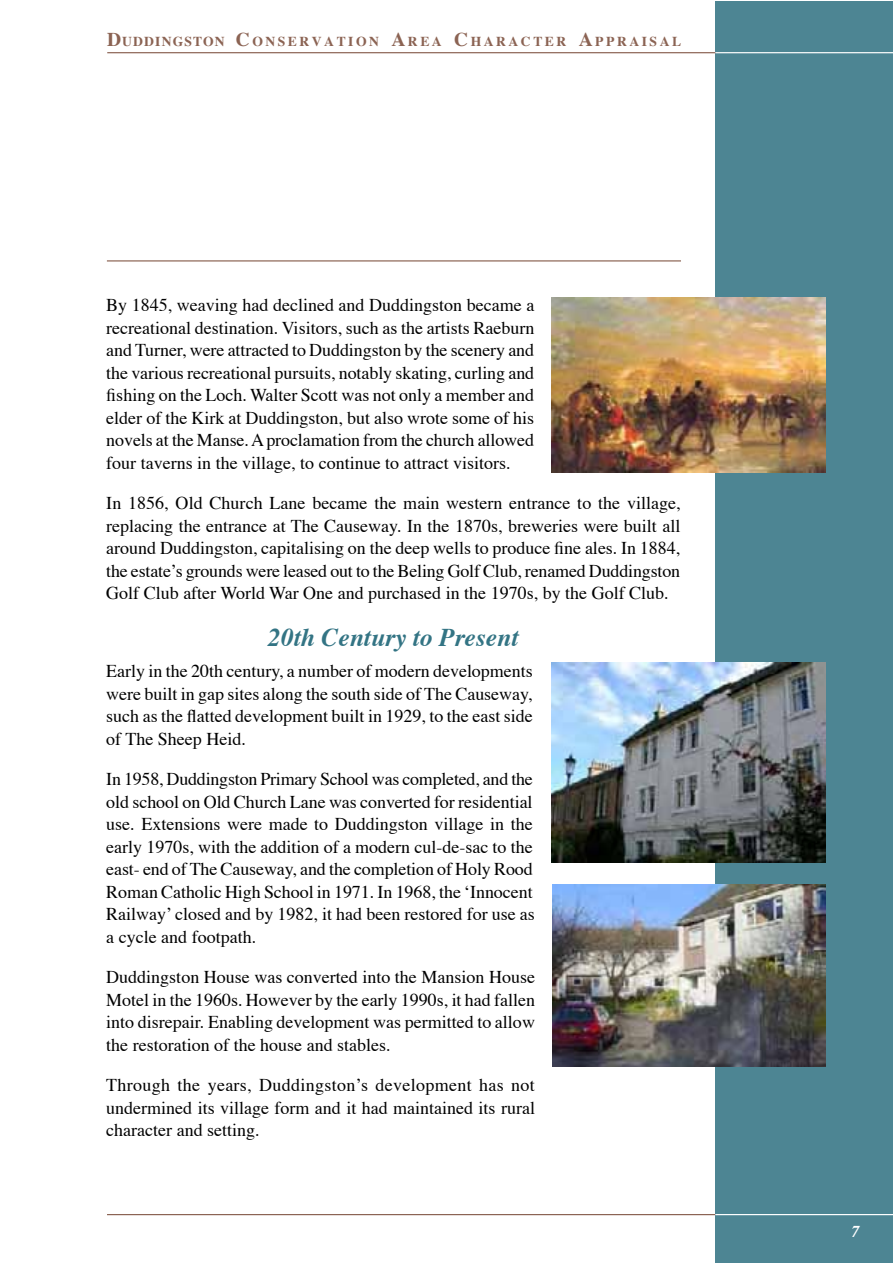
<style>
.page{position:relative;width:893px;height:1263px;background:#fff}
.page>*{position:absolute;margin:0;border:0;box-sizing:border-box;transform-origin:0 0}
.t1{font:italic 700 25.5px "Times";color:#337484}
.t2{font:18px/22.5px "Times";color:#000;text-align:justify}
.t3{font:700 13.65px "Times";letter-spacing:.185em;color:#8b6353}
.s1{font-size:19.5px}
</style>
<div class="page">
<div style="left:715px;top:1px;width:178px;height:1262px;background:#4d8593"></div>
<hr style="left:107px;top:52px;width:608px;height:1px;background:#8b6353">
<hr style="left:107px;top:1214px;width:608px;height:1px;background:#8b6353">
<hr style="left:715px;top:52px;width:178px;height:1px;background:#fff">
<hr style="left:715px;top:1214px;width:178px;height:1px;background:#fff">
<hr style="left:107px;top:260px;width:574px;height:1px;background:#8b6353">
<img style="left:551px;top:298px;width:274px;height:174px">
<img style="left:551px;top:663px;width:275px;height:200px">
<img style="left:552px;top:885px;width:274px;height:181px">
<p class="t3" style="left:107px;top:32px;width:576px"><span class="s1">D</span>UDDINGSTON <span class="s1">C</span>ONSERVATION <span class="s1">A</span>REA <span class="s1">C</span>HARACTER <span class="s1">A</span>PPRAISAL</p>
<p class="t2" style="left:106px;top:295px;width:429px">By 1845, weaving had declined and Duddingston became a recreational destination. Visitors, such as the artists Raeburn and Turner, were attracted to Duddingston by the scenery and the various recreational pursuits, notably skating, curling and fishing on the Loch. Walter Scott was not only a member and elder of the Kirk at Duddingston, but also wrote some of his novels at the Manse. A proclamation from the church allowed four taverns in the village, to continue to attract visitors.</p>
<p class="t2" style="left:106px;top:493px;width:576px">In 1856, Old Church Lane became the main western entrance to the village, replacing the entrance at The Causeway. In the 1870s, breweries were built all around Duddingston, capitalising on the deep wells to produce fine ales. In 1884, the estate’s grounds were leased out to the Beling Golf Club, renamed Duddingston Golf Club after World War One and purchased in the 1970s, by the Golf Club.</p>
<h1 class="t1" style="left:268px;top:621px;width:252px">20th Century to Present</h1>
<p class="t2" style="left:106px;top:661px;width:428px">Early in the 20th century, a number of modern developments were built in gap sites along the south side of The Causeway, such as the flatted development built in 1929, to the east side of The Sheep Heid.</p>
<p class="t2" style="left:106px;top:769px;width:430px;text-align:left">In 1958, Duddingston Primary School was completed, and the old school on Old Church Lane was converted for residential use. Extensions were made to Duddingston village in the early 1970s, with the addition of a modern cul-de-sac to the east- end of The Causeway, and the completion of Holy Rood Roman Catholic High School in 1971. In 1968, the ‘Innocent Railway’ closed and by 1982, it had been restored for use as a cycle and footpath.</p>
<p class="t2" style="left:106px;top:967px;width:430px">Duddingston House was converted into the Mansion House Motel in the 1960s. However by the early 1990s, it had fallen into disrepair. Enabling development was permitted to allow the restoration of the house and stables.</p>
<p class="t2" style="left:106px;top:1075px;width:430px">Through the years, Duddingston’s development has not undermined its village form and it had maintained its rural character and setting.</p>
</div>
